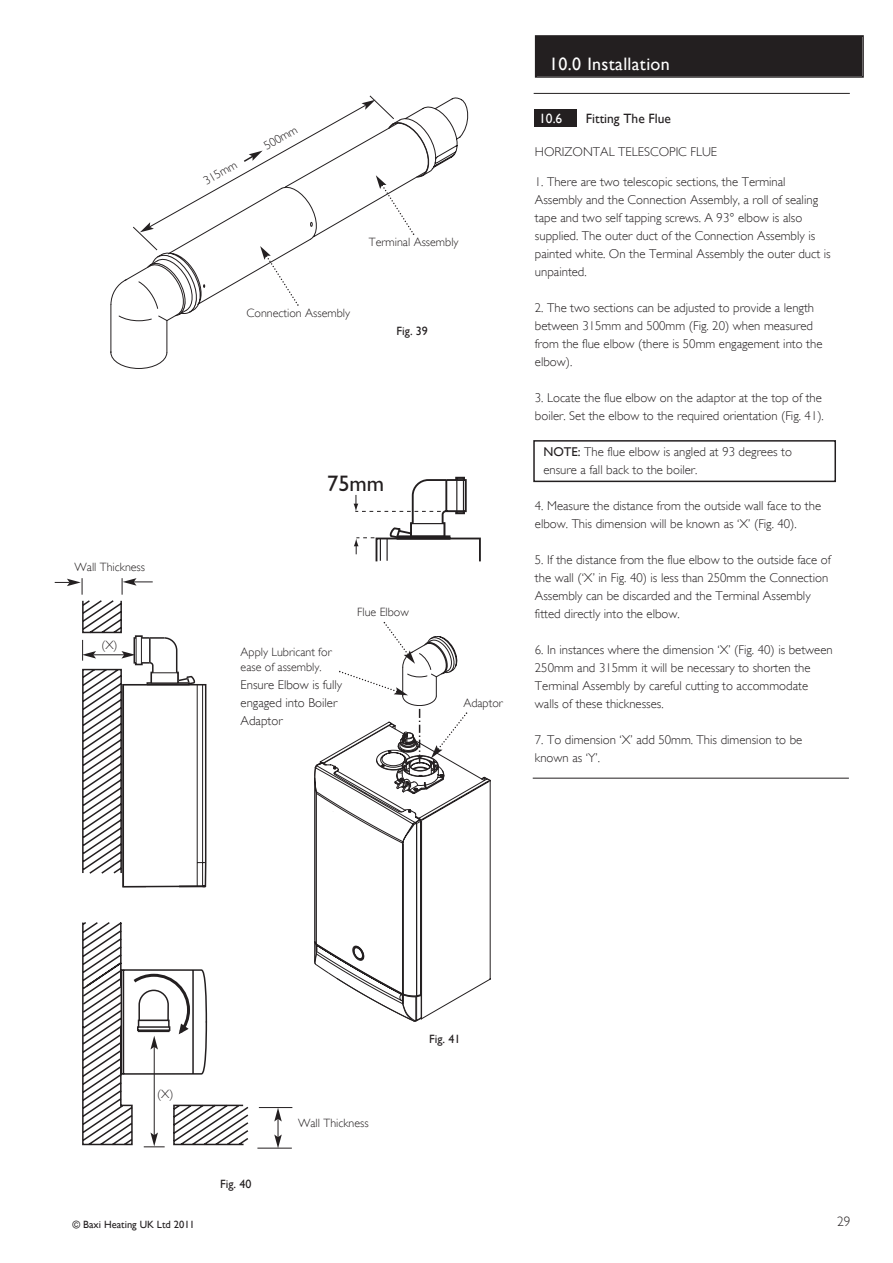
<style>
.page{position:relative;width:893px;height:1263px;background:#fff}
.page>*{position:absolute;margin:0;border:0;box-sizing:border-box;transform-origin:0 0}
.t1{font:22.5px "Gill Sans";color:#231f20}
.t2{font:18px "Gill Sans";letter-spacing:.02em;color:#fff}
.t3{font:13.5px "Gill Sans";color:#231f20}
.t4{font:13.5px "Gill Sans";color:#fff}
.t5{font:300 13.5px "Gill Sans";color:#231f20}
.t6{font:300 12.75px/18px "Gill Sans";color:#231f20}
.t7{font:300 12px/15px "Gill Sans";color:#231f20}
.t8{font:12px "Gill Sans";color:#231f20}
.t9{font:10.5px "Gill Sans";color:#231f20}
.s1{font-weight:400}
</style>
<div class="page">
<div style="left:534px;top:109px;width:43px;height:17px;background:#231f20"></div>
<div style="left:536px;top:37px;width:326px;height:39px;background:#231f20"></div>
<div style="left:535px;top:35px;width:329px;height:43px;border:2px solid #231f20"></div>
<svg style="left:82px;top:600px;width:166px;height:545px"></svg>
<svg style="left:55px;top:578px;width:28px;height:17px"></svg>
<svg style="left:122px;top:578px;width:31px;height:17px"></svg>
<hr style="left:259px;top:1107px;width:33px;height:1px;background:#231f20">
<hr style="left:257px;top:1148px;width:35px;height:1px;background:#231f20">
<svg style="left:274px;top:1108px;width:8px;height:40px"></svg>
<hr style="left:154px;top:1047px;width:1px;height:88px;background:#231f20">
<svg style="left:82px;top:635px;width:125px;height:414px"></svg>
<svg style="left:144px;top:1132px;width:21px;height:15px"></svg>
<div style="left:533px;top:440px;width:303px;height:42px;border:2px solid #231f20"></div>
<hr style="left:534px;top:93px;width:316px;height:1px;background:#231f20">
<hr style="left:533px;top:778px;width:316px;height:1px;background:#231f20">
<svg style="left:314px;top:622px;width:177px;height:400px"></svg>
<svg style="left:431px;top:98px;width:37px;height:73px"></svg>
<svg style="left:354px;top:476px;width:127px;height:85px"></svg>
<svg style="left:110px;top:95px;width:321px;height:274px"></svg>
<p class="t7" style="left:75px;top:559px;width:72px">Wall Thickness</p>
<p class="t7" style="left:101px;top:638px;width:18px">(X)</p>
<p class="t7" style="left:201px;top:175px;width:38px;rotate:-30deg">315mm</p>
<p class="t7" style="left:261px;top:140px;width:38px;rotate:-30deg">500mm</p>
<p class="t7" style="left:369px;top:235px;width:91px">Terminal Assembly</p>
<p class="t7" style="left:246px;top:306px;width:105px">Connection Assembly</p>
<p class="t8" style="left:397px;top:324px;width:33px">Fig. 39</p>
<h1 class="t1" style="left:327px;top:476px;width:59px">75mm</h1>
<p class="t7" style="left:357px;top:604px;width:53px">Flue Elbow</p>
<p class="t7" style="left:241px;top:645px;width:93px">Apply Lubricant for ease of assembly.</p>
<p class="t6" style="left:241px;top:676px;width:103px">Ensure Elbow is fully engaged into Boiler<br>Adaptor</p>
<p class="t7" style="left:463px;top:695px;width:41px">Adaptor</p>
<h2 class="t2" style="left:549px;top:53px;width:122px">10.0 Installation</h2>
<p class="t4" style="left:539px;top:111px;width:25px">10.6</p>
<p class="t3" style="left:586px;top:111px;width:87px">Fitting The Flue</p>
<p class="t6" style="left:535px;top:143px;width:184px">HORIZONTAL TELESCOPIC FLUE</p>
<p class="t6" style="left:535px;top:173px;width:297px">1. There are two telescopic sections, the Terminal Assembly and the Connection Assembly, a roll of sealing tape and two self tapping screws. A 93° elbow is also supplied. The outer duct of the Connection Assembly is painted white. On the Terminal Assembly the outer duct is unpainted.</p>
<p class="t6" style="left:535px;top:299px;width:289px">2. The two sections can be adjusted to provide a length between 315mm and 500mm (Fig. 20) when measured from the flue elbow (there is 50mm engagement into the elbow).</p>
<p class="t6" style="left:535px;top:389px;width:290px">3. Locate the flue elbow on the adaptor at the top of the boiler. Set the elbow to the required orientation (Fig. 41).</p>
<p class="t6" style="left:543px;top:443px;width:250px"><span class="s1">NOTE:</span> The flue elbow is angled at 93 degrees to ensure a fall back to the boiler.</p>
<p class="t6" style="left:535px;top:497px;width:288px">4. Measure the distance from the outside wall face to the elbow. This dimension will be known as ‘X’ (Fig. 40).</p>
<p class="t6" style="left:535px;top:551px;width:297px">5. If the distance from the flue elbow to the outside face of the wall (‘X’ in Fig. 40) is less than 250mm the Connection Assembly can be discarded and the Terminal Assembly fitted directly into the elbow.</p>
<p class="t6" style="left:535px;top:641px;width:299px">6. In instances where the dimension ‘X’ (Fig. 40) is between 250mm and 315mm it will be necessary to shorten the Terminal Assembly by careful cutting to accommodate walls of these thicknesses.</p>
<p class="t6" style="left:535px;top:731px;width:269px">7. To dimension ‘X’ add 50mm. This dimension to be known as ‘Y’.</p>
<p class="t7" style="left:157px;top:1087px;width:18px">(X)</p>
<p class="t9" style="left:73px;top:1218px;width:124px">© Baxi Heating UK Ltd 2011</p>
<p class="t8" style="left:220px;top:1177px;width:33px">Fig. 40</p>
<p class="t7" style="left:298px;top:1116px;width:72px">Wall Thickness</p>
<p class="t8" style="left:429px;top:1032px;width:33px">Fig. 41</p>
<p class="t5" style="left:837px;top:1214px;width:15px">29</p>
</div>
